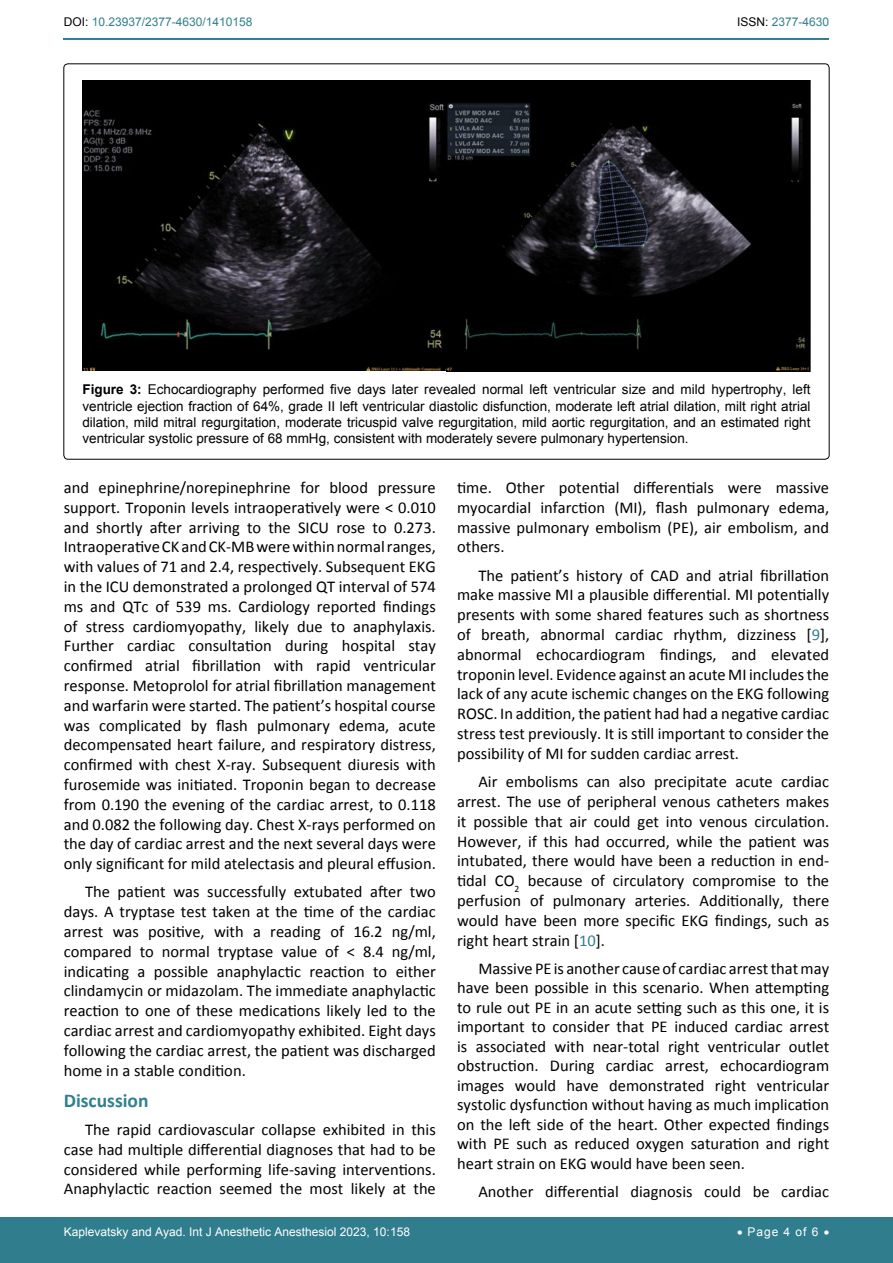
<style>
.page{position:relative;width:893px;height:1263px;background:#fff}
.page>*{position:absolute;margin:0;border:0;box-sizing:border-box;transform-origin:0 0}
.t1{font:700 19.5px "Calibri";color:#30808d}
.t2{font:16.5px/19.8px "Calibri";color:#000;text-align:justify}
.t3{font:13.5px/16.2px "Arial";color:#000;text-align:justify}
.t4{font:12px "Arial";color:#fff}
.t5{font:12px "Arial";color:#30808d}
.s1{color:#000}
.s2{font-weight:700}
.s3{color:#30808d}
</style>
<div class="page">
<div style="left:0;top:1217px;width:893px;height:46px;background:#307d8d"></div>
<hr style="left:64px;top:38px;width:765px;height:2px;background:#30808d">
<img style="left:82px;top:80px;width:729px;height:292px">
<p class="t5" style="left:64px;top:14px;width:190px"><span class="s1">DOI:</span> 10.23937/2377-4630/1410158</p>
<p class="t5" style="left:737px;top:14px;width:94px"><span class="s1">ISSN:</span> 2377-4630</p>
<p class="t3" style="left:82px;top:382px;width:730px"><span class="s2">Figure 3:</span> Echocardiography performed five days later revealed normal left ventricular size and mild hypertrophy, left ventricle ejection fraction of 64%, grade II left ventricular diastolic disfunction, moderate left atrial dilation, milt right atrial dilation, mild mitral regurgitation, moderate tricuspid valve regurgitation, mild aortic regurgitation, and an estimated right ventricular systolic pressure of 68 mmHg, consistent with moderately severe pulmonary hypertension.</p>
<p class="t2" style="left:64px;top:478px;width:374px">and epinephrine/norepinephrine for blood pressure support. Troponin levels intraoperatively were &lt; 0.010 and shortly after arriving to the SICU rose to 0.273.<br>Intraoperative CK and CK-MB were within normal ranges, with values of 71 and 2.4, respectively. Subsequent EKG in the ICU demonstrated a prolonged QT interval of 574 ms and QTc of 539 ms. Cardiology reported findings of stress cardiomyopathy, likely due to anaphylaxis.<br>Further cardiac consultation during hospital stay confirmed atrial fibrillation with rapid ventricular response. Metoprolol for atrial fibrillation management and warfarin were started. The patient’s hospital course was complicated by flash pulmonary edema, acute decompensated heart failure, and respiratory distress, confirmed with chest X-ray. Subsequent diuresis with furosemide was initiated. Troponin began to decrease from 0.190 the evening of the cardiac arrest, to 0.118 and 0.082 the following day. Chest X-rays performed on the day of cardiac arrest and the next several days were only significant for mild atelectasis and pleural effusion.</p>
<p class="t2" style="left:64px;top:882px;width:374px;text-indent:21px">The patient was successfully extubated after two days. A tryptase test taken at the time of the cardiac arrest was positive, with a reading of 16.2 ng/ml, compared to normal tryptase value of &lt; 8.4 ng/ml, indicating a possible anaphylactic reaction to either clindamycin or midazolam. The immediate anaphylactic reaction to one of these medications likely led to the cardiac arrest and cardiomyopathy exhibited. Eight days following the cardiac arrest, the patient was discharged home in a stable condition.</p>
<p class="t1" style="left:64px;top:1088px;width:86px">Discussion</p>
<p class="t2" style="left:64px;top:1120px;width:374px;text-indent:21px">The rapid cardiovascular collapse exhibited in this case had multiple differential diagnoses that had to be considered while performing life-saving interventions.<br>Anaphylactic reaction seemed the most likely at the</p>
<p class="t2" style="left:457px;top:478px;width:374px">time. Other potential differentials were massive myocardial infarction (MI), flash pulmonary edema, massive pulmonary embolism (PE), air embolism, and others.</p>
<p class="t2" style="left:457px;top:565px;width:374px;text-indent:21px">The patient’s history of CAD and atrial fibrillation make massive MI a plausible differential. MI potentially presents with some shared features such as shortness of breath, abnormal cardiac rhythm, dizziness [<span class="s3">9</span>], abnormal echocardiogram findings, and elevated troponin level. Evidence against an acute MI includes the lack of any acute ischemic changes on the EKG following ROSC. In addition, the patient had had a negative cardiac stress test previously. It is still important to consider the possibility of MI for sudden cardiac arrest.</p>
<p class="t2" style="left:457px;top:772px;width:374px;text-indent:21px">Air embolisms can also precipitate acute cardiac arrest. The use of peripheral venous catheters makes it possible that air could get into venous circulation.<br>However, if this had occurred, while the patient was intubated, there would have been a reduction in end&shy;tidal CO<sub>2</sub> because of circulatory compromise to the perfusion of pulmonary arteries. Additionally, there would have been more specific EKG findings, such as right heart strain [<span class="s3">10</span>].</p>
<p class="t2" style="left:457px;top:958px;width:374px;text-indent:21px">Massive PE is another cause of cardiac arrest that may have been possible in this scenario. When attempting to rule out PE in an acute setting such as this one, it is important to consider that PE induced cardiac arrest is associated with near-total right ventricular outlet obstruction. During cardiac arrest, echocardiogram images would have demonstrated right ventricular systolic dysfunction without having as much implication on the left side of the heart. Other expected findings with PE such as reduced oxygen saturation and right heart strain on EKG would have been seen.</p>
<p class="t2" style="left:478px;top:1181px;width:352px">Another differential diagnosis could be cardiac</p>
<p class="t4" style="left:64px;top:1223px;width:348px">Kaplevatsky and Ayad. Int J Anesthetic Anesthesiol 2023, 10:158</p>
<p class="t4" style="left:737px;top:1223px;width:94px">• Page 4 of 6 •</p>
</div>
